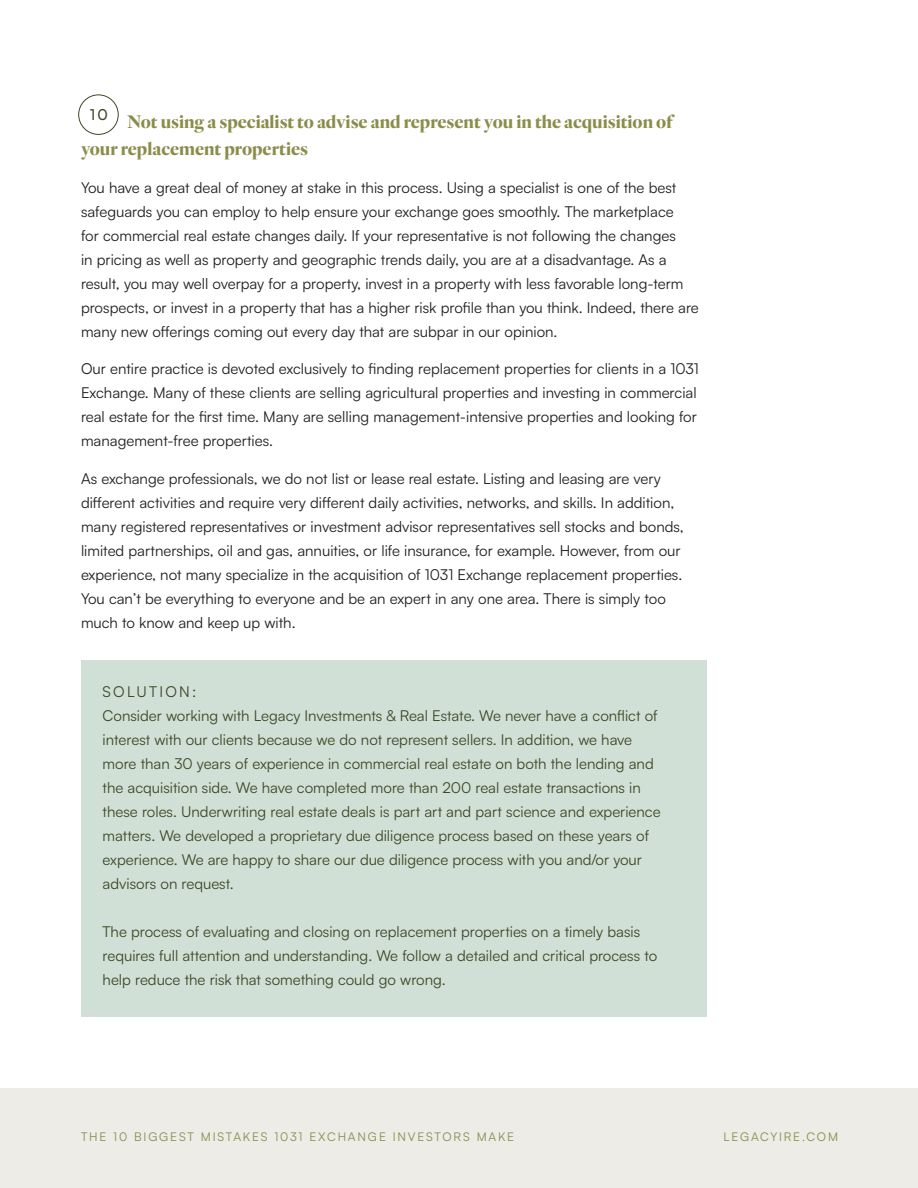
<style>
.page{position:relative;width:918px;height:1188px;background:#fff}
.page>*{position:absolute;margin:0;border:0;box-sizing:border-box;transform-origin:0 0}
.Subheaders{font:700 18px/27px "Reiher Headline";color:#8a8d4a}
.Headers{font:15px/24px "Satoshi";color:#231f20}
.Body{font:15px/24px "Satoshi";color:#3e4827}
.Intro_Copy{font:15px "Satoshi";letter-spacing:.15em;color:#3e4827}
.Numbers{font:500 15px "Satoshi";color:#3e4827}
.t1{font:12px "Satoshi";letter-spacing:.15em;color:#8a8d4a}
</style>
<div class="page">
<div style="left:0;top:1089px;width:918px;height:99px;background:#edece6"></div>
<div style="left:81px;top:660px;width:625px;height:357px;background:#d1e0d7"></div>
<div style="left:78px;top:95px;width:41px;height:40px;border:1px solid #3e4827;border-radius:50%"></div>
<p class="Numbers" style="left:90px;top:104px;width:20px">10</p>
<p class="Subheaders" style="left:81px;top:109px;width:593px;text-indent:46px">Not using a specialist to advise and represent you in the acquisition of your replacement properties</p>
<p class="Headers" style="left:81px;top:175px;width:619px">You have a great deal of money at stake in this process. Using a specialist is one of the best safeguards you can employ to help ensure your exchange goes smoothly. The marketplace<br>for commercial real estate changes daily. If your representative is not following the changes<br>in pricing as well as property and geographic trends daily, you are at a disadvantage. As a result, you may well overpay for a property, invest in a property with less favorable long-term prospects, or invest in a property that has a higher risk profile than you think. Indeed, there are many new offerings coming out every day that are subpar in our opinion.</p>
<p class="Headers" style="left:81px;top:356px;width:619px">Our entire practice is devoted exclusively to finding replacement properties for clients in a 1031<br>Exchange. Many of these clients are selling agricultural properties and investing in commercial real estate for the first time. Many are selling management-intensive properties and looking for management-free properties.</p>
<p class="Headers" style="left:81px;top:466px;width:604px">As exchange professionals, we do not list or lease real estate. Listing and leasing are very different activities and require very different daily activities, networks, and skills. In addition, many registered representatives or investment advisor representatives sell stocks and bonds, limited partnerships, oil and gas, annuities, or life insurance, for example. However, from our experience, not many specialize in the acquisition of 1031 Exchange replacement properties.<br>You can’t be everything to everyone and be an expert in any one area. There is simply too much to know and keep up with.</p>
<p class="Intro_Copy" style="left:103px;top:682px;width:95px">SOLUTION:</p>
<p class="Body" style="left:103px;top:703px;width:560px">Consider working with Legacy Investments &amp; Real Estate. We never have a conflict of interest with our clients because we do not represent sellers. In addition, we have more than 30 years of experience in commercial real estate on both the lending and the acquisition side. We have completed more than 200 real estate transactions in these roles. Underwriting real estate deals is part art and part science and experience matters. We developed a proprietary due diligence process based on these years of experience. We are happy to share our due diligence process with you and/or your advisors on request.</p>
<p class="Body" style="left:103px;top:919px;width:556px">The process of evaluating and closing on replacement properties on a timely basis requires full attention and understanding. We follow a detailed and critical process to help reduce the risk that something could go wrong.</p>
<p class="t1" style="left:81px;top:1128px;width:435px">THE 10 BIGGEST MISTAKES 1031 EXCHANGE INVESTORS MAKE</p>
<p class="t1" style="left:724px;top:1128px;width:116px">LEGACYIRE.COM</p>
</div>
